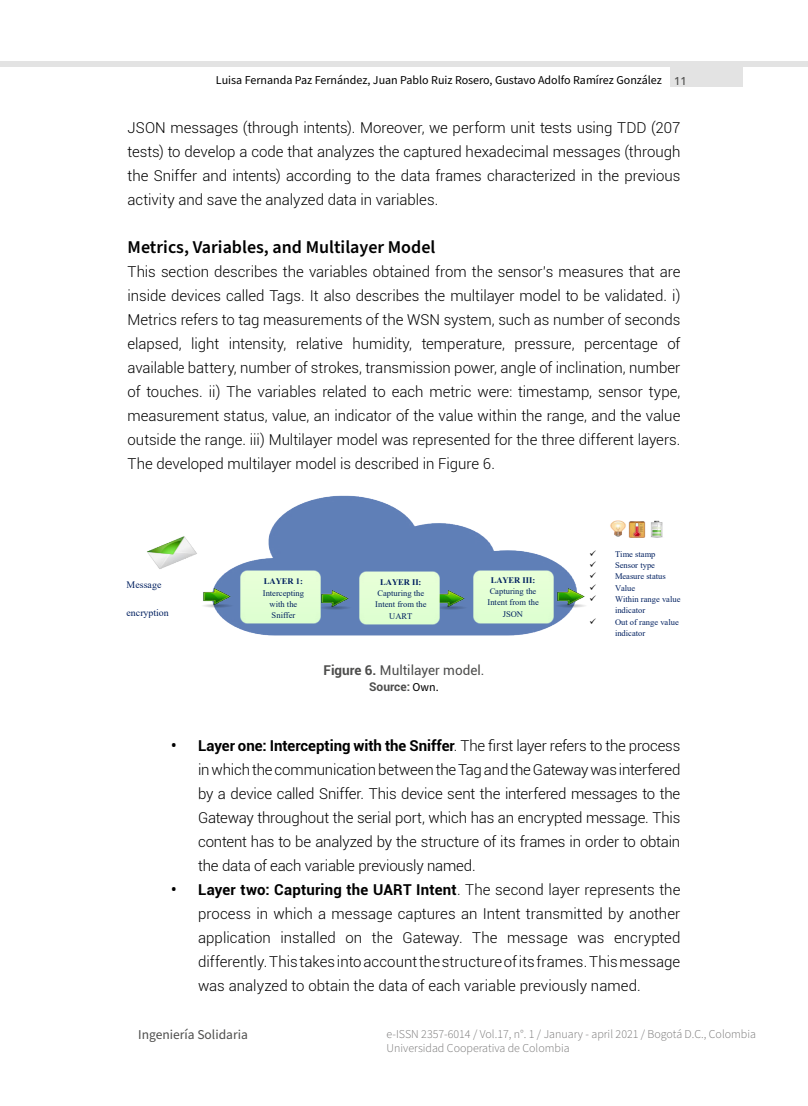
<style>
.page{position:relative;width:808px;height:1106px;background:#fff}
.page>*{position:absolute;margin:0;border:0;box-sizing:border-box;transform-origin:0 0}
.t1{font:600 18px "Source Sans Pro";color:#000}
.t2{font:300 15px/24px "Roboto";letter-spacing:-.005em;color:#000;text-align:justify}
.t3{font:13.5px "Roboto";color:#4d4d4c}
.t4{font:13.5px "Source Sans Pro";color:#4d4d4c}
.t5{font:300 12px/14.4px "Source Sans Pro";color:#706f6f}
.t6{font:12px "Source Sans Pro";color:#000}
.t7{font:700 12px "Roboto";color:#4d4d4c}
.t8{font:9.9px "Times New Roman";color:#002060}
.t9{font:8.55px/11.2px "Times New Roman";color:#002060;text-align:center}
.t10{font:700 8.55px "Times New Roman";letter-spacing:-.005em;color:#002060}
.s1{font-family:"Avenir LT Std";font-weight:500;font-size:11.25px;color:#4d4d4c}
.s2{font-weight:700}
.s3{font-family:"Source Sans Pro";font-weight:400;color:#000}
.s4{color:#000}
</style>
<div class="page">
<div style="left:0;top:61px;width:808px;height:6px;background:#e3e3e3"></div>
<div style="left:671px;top:63px;width:72px;height:24px;background:#e3e3e3"></div>
<img style="left:212px;top:495px;width:333px;height:141px">
<img style="left:628px;top:522px;width:16px;height:15px">
<img style="left:644px;top:521px;width:19px;height:16px">
<img style="left:610px;top:521px;width:20px;height:15px">
<img style="left:554px;top:561px;width:24px;height:64px">
<img style="left:147px;top:536px;width:50px;height:33px">
<img style="left:321px;top:590px;width:31px;height:19px">
<img style="left:440px;top:590px;width:28px;height:19px">
<img style="left:203px;top:588px;width:31px;height:19px">
<img style="left:555px;top:588px;width:31px;height:19px">
<img style="left:474px;top:557px;width:80px;height:79px">
<img style="left:241px;top:557px;width:80px;height:79px">
<img style="left:360px;top:557px;width:80px;height:79px">
<div style="left:475px;top:575px;width:76px;height:42px;background:#e3ffd5"></div>
<div style="left:364px;top:576px;width:74px;height:44px;background:#e2ffd4"></div>
<div style="left:248px;top:576px;width:71px;height:43px;background:#e2ffd4"></div>
<p class="t6" style="left:216px;top:72px;width:472px">Luisa Fernanda Paz Fernández, Juan Pablo Ruiz Rosero, Gustavo Adolfo Ramírez González <span class="s1">11</span></p>
<p class="t2" style="left:128px;top:115px;width:554px">JSON messages (through intents). Moreover, we perform unit tests using TDD (207 tests) to develop a code that analyzes the captured hexadecimal messages (through the Sniffer and intents) according to the data frames characterized in the previous activity and save the analyzed data in variables.</p>
<p class="t1" style="left:128px;top:235px;width:309px">Metrics, Variables, and Multilayer Model</p>
<p class="t2" style="left:128px;top:259px;width:554px">This section describes the variables obtained from the sensor’s measures that are inside devices called Tags. It also describes the multilayer model to be validated. i)<br>Metrics refers to tag measurements of the WSN system, such as number of seconds elapsed, light intensity, relative humidity, temperature, pressure, percentage of available battery, number of strokes, transmission power, angle of inclination, number of touches. ii) The variables related to each metric were: timestamp, sensor type, measurement status, value, an indicator of the value within the range, and the value outside the range. iii) Multilayer model was represented for the three different layers.<br>The developed multilayer model is described in Figure 6.</p>
<p class="t8" style="left:127px;top:578px;width:36px">Message</p>
<p class="t8" style="left:127px;top:605px;width:44px">encryption</p>
<p class="t10" style="left:264px;top:575px;width:40px">LAYER 1:</p>
<p class="t9" style="left:263px;top:586px;width:43px">Intercepting with the<br>Sniffer</p>
<p class="t10" style="left:380px;top:575px;width:43px">LAYER II:</p>
<p class="t9" style="left:375px;top:587px;width:53px">Capturing the<br>Intent from the<br>UART</p>
<p class="t10" style="left:491px;top:573px;width:46px">LAYER III:</p>
<p class="t9" style="left:487px;top:585px;width:53px">Capturing the<br>Intent from the<br>JSON</p>
<p class="t3" style="left:323px;top:660px;width:162px"><span class="s2">Figure 6.</span> Multilayer model.</p>
<p class="t7" style="left:369px;top:678px;width:71px">Source: <span class="s3">Own.</span></p>
<p class="t9" style="left:589px;top:548px;width:68px"><span class="s4">✓</span> Time stamp</p>
<p class="t9" style="left:589px;top:559px;width:67px"><span class="s4">✓</span> Sensor type</p>
<p class="t9" style="left:589px;top:570px;width:78px"><span class="s4">✓</span> Measure status</p>
<p class="t9" style="left:589px;top:582px;width:47px"><span class="s4">✓</span> Value</p>
<p class="t9" style="left:615px;top:593px;width:67px;text-align:left;text-indent:-26px"><span class="s4">✓</span> Within range value indicator</p>
<p class="t9" style="left:615px;top:615px;width:65px;text-align:left;text-indent:-26px"><span class="s4">✓</span> Out of range value indicator</p>
<p class="t2" style="left:198px;top:733px;width:484px;text-indent:-27px"><span class="s2">• Layer one: Intercepting with the Sniffer</span>. The first layer refers to the process in which the communication between the Tag and the Gateway was interfered by a device called Sniffer. This device sent the interfered messages to the Gateway throughout the serial port, which has an encrypted message. This content has to be analyzed by the structure of its frames in order to obtain the data of each variable previously named.</p>
<p class="t2" style="left:198px;top:877px;width:484px;text-indent:-27px"><span class="s2">• Layer two: Capturing the UART Intent</span>. The second layer represents the process in which a message captures an Intent transmitted by another application installed on the Gateway. The message was encrypted differently. This takes into account the structure of its frames. This message was analyzed to obtain the data of each variable previously named.</p>
<p class="t4" style="left:138px;top:1025px;width:111px">Ingeniería Solidaria</p>
<p class="t5" style="left:387px;top:1026px;width:371px">e-ISSN 2357-6014 / Vol.17, n°. 1 / January - april 2021 / Bogotá D.C., Colombia<br>Universidad Cooperativa de Colombia</p>
</div>
